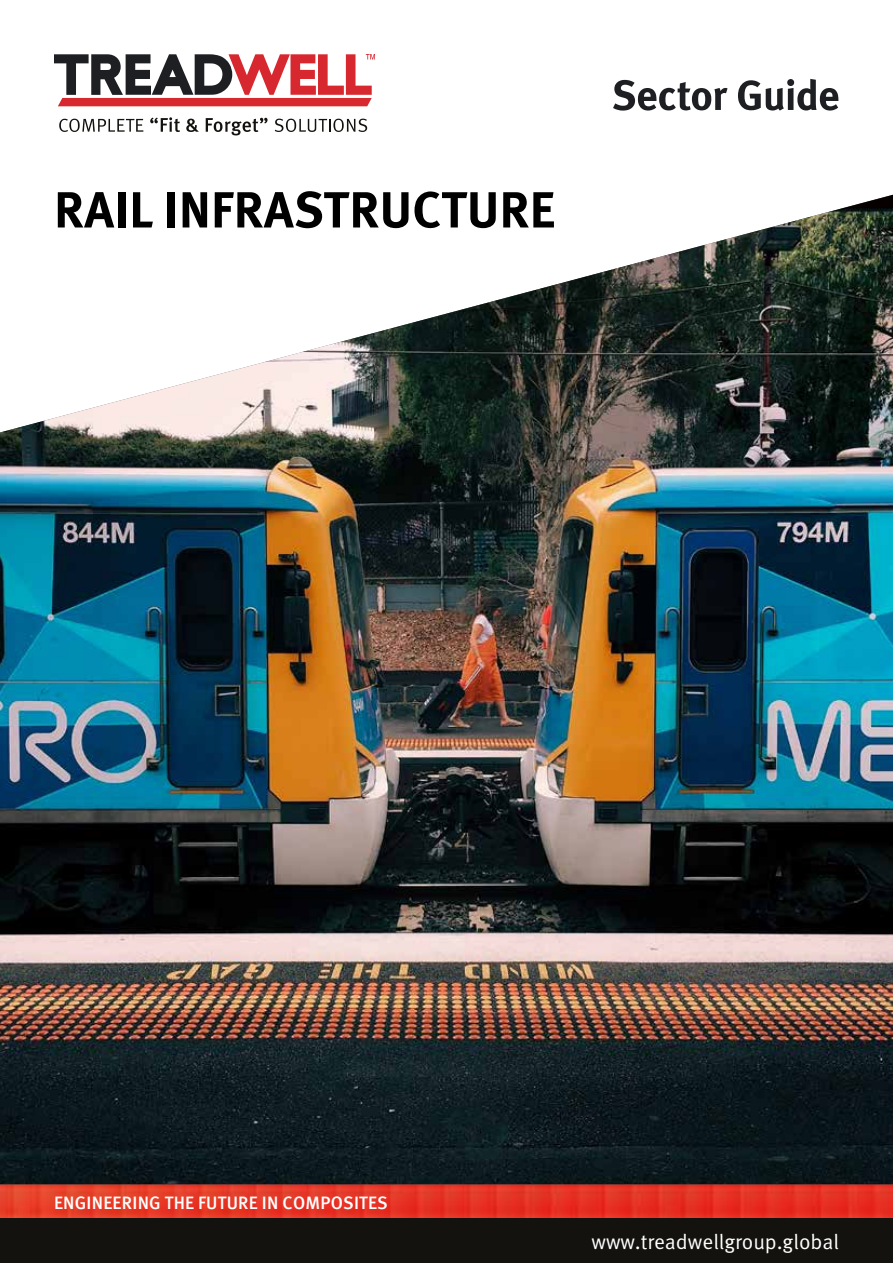
<style>
.page{position:relative;width:893px;height:1263px;background:#fff}
.page>*{position:absolute;margin:0;border:0;box-sizing:border-box;transform-origin:0 0}
.t1{font:700 50.7px "Meta Pro";color:#000}
.t2{font:21px "Meta Pro Norm";color:#fff}
.t3{font:18px "Meta Medium LF";letter-spacing:.015em;color:#fff}
</style>
<div class="page">
<img style="left:0;top:1184px;width:893px;height:35px">
<div style="left:0;top:1219px;width:893px;height:44px;background:#13120e"></div>
<img style="left:0;top:195px;width:893px;height:989px">
<svg style="left:613px;top:79px;width:225px;height:32px"></svg>
<svg style="left:54px;top:54px;width:321px;height:52px"></svg>
<svg style="left:59px;top:119px;width:84px;height:13px"></svg>
<svg style="left:150px;top:117px;width:30px;height:15px"></svg>
<svg style="left:186px;top:119px;width:13px;height:13px"></svg>
<svg style="left:206px;top:118px;width:62px;height:17px"></svg>
<svg style="left:275px;top:119px;width:92px;height:13px"></svg>
<h1 class="t1" style="left:54px;top:170px;width:503px">RAIL INFRASTRUCTURE</h1>
<p class="t3" style="left:54px;top:1192px;width:335px">ENGINEERING THE FUTURE IN COMPOSITES</p>
<p class="t2" style="left:591px;top:1225px;width:249px">www.treadwellgroup.global</p>
</div>
